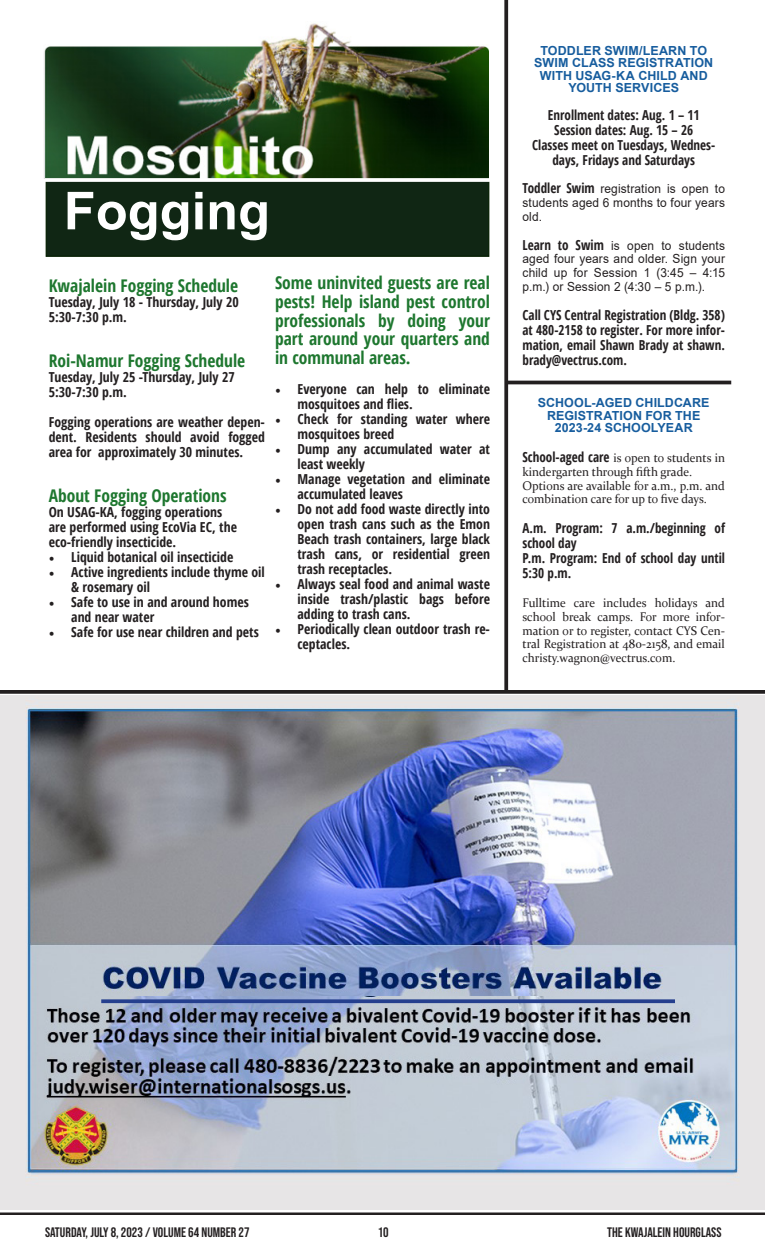
<style>
.page{position:relative;width:765px;height:1260px;background:#fff}
.page>*{position:absolute;margin:0;border:0;box-sizing:border-box;transform-origin:0 0}
.t1{font:700 52.25px "Arial";color:#fff}
.t2{font:700 condensed 17.5px/18.8px "Open Sans";color:#1e772f;text-align:justify}
.t3{font:700 condensed 13.75px/15px "Open Sans";color:#231f20}
.t4{font:700 condensed 13.75px/15px "Open Sans";color:#231f20;scale:.95 1}
.t5{font:13.75px "Bebas Neue";color:#231f20}
.t6{font:12.5px/13.8px "Constantia";color:#231f20;scale:.95 1}
.t7{font:12.5px/13.8px "Arial";letter-spacing:.015em;color:#231f20;text-align:justify;scale:.95 1}
.t8{font:700 12.5px/12.5px "Arial";letter-spacing:.01em;color:#175d9e;text-align:center}
.s1{font-family:"Minion Pro";font-weight:400;font-stretch:normal;font-size:15px}
.s2{font-family:"Open Sans";font-weight:700;font-stretch:condensed;font-size:13.75px}
</style>
<div class="page">
<img style="left:0;top:996px;width:765px;height:214px">
<hr style="left:0;top:1212px;width:765px;height:3px;background:#231f20">
<svg style="left:101px;top:999px;width:574px;height:4px;background:#324a94"></svg>
<img style="left:44px;top:23px;width:445px;height:156px">
<div style="left:46px;top:179px;width:443px;height:78px;background:#102614;border:1px solid #051f02"></div>
<svg style="left:504px;top:0;width:4px;height:690px;background:#373334"></svg>
<img style="left:0;top:695px;width:765px;height:301px">
<hr style="left:507px;top:381px;width:224px;height:3px;background:#231f20">
<svg style="left:0;top:690px;width:765px;height:4px;background:#302c2d"></svg>
<svg style="left:45px;top:178px;width:445px;height:4px;background:#f0f2f0"></svg>
<p class="t1" style="left:64px;top:174px;width:208px">Fogging</p>
<p class="t2" style="left:49px;top:276px;width:191px">Kwajalein Fogging Schedule</p>
<p class="t3" style="left:49px;top:294px;width:192px">Tuesday, July 18 - Thursday, July 20</p>
<p class="t3" style="left:49px;top:309px;width:80px">5:30-7:30 p.m.</p>
<p class="t2" style="left:49px;top:351px;width:198px">Roi-Namur Fogging Schedule</p>
<p class="t3" style="left:49px;top:369px;width:188px">Tuesday, July 25 -Thursday, July 27</p>
<p class="t3" style="left:49px;top:384px;width:80px">5:30-7:30 p.m.</p>
<p class="t3" style="left:49px;top:414px;width:218px;text-align:justify">Fogging operations are weather depen&shy;dent. Residents should avoid fogged area for approximately 30 minutes.</p>
<p class="t2" style="left:49px;top:486px;width:179px">About Fogging Operations</p>
<p class="t3" style="left:49px;top:504px;width:190px">On USAG-KA, fogging operations are performed using EcoVia EC, the eco-friendly insecticide.</p>
<p class="t3" style="left:49px;top:549px;width:186px"><span class="s1">•</span> Liquid botanical oil insecticide</p>
<p class="t3" style="left:71px;top:564px;width:195px;text-indent:-22px"><span class="s1">•</span> Active ingredients include thyme oil &amp; rosemary oil</p>
<p class="t3" style="left:71px;top:594px;width:179px;text-indent:-22px"><span class="s1">•</span> Safe to use in and around homes and near water</p>
<p class="t3" style="left:49px;top:624px;width:212px"><span class="s1">•</span> Safe for use near children and pets</p>
<p class="t2" style="left:275px;top:273px;width:217px">Some uninvited guests are real pests! Help island pest control professionals by doing your part around your quarters and in communal areas.</p>
<p class="t3" style="left:298px;top:381px;width:194px;text-indent:-22px"><span class="s1">•</span> Everyone can help to eliminate mosquitoes and flies.</p>
<p class="t3" style="left:298px;top:411px;width:194px;text-indent:-22px"><span class="s1">•</span> Check for standing water where mosquitoes breed</p>
<p class="t3" style="left:298px;top:441px;width:194px;text-indent:-22px"><span class="s1">•</span> Dump any accumulated water at least weekly</p>
<p class="t3" style="left:298px;top:471px;width:194px;text-indent:-22px"><span class="s1">•</span> Manage vegetation and eliminate accumulated leaves</p>
<p class="t3" style="left:298px;top:501px;width:194px;text-align:justify;text-indent:-22px"><span class="s1">•</span> Do not add food waste directly into open trash cans such as the Emon Beach trash containers, large black trash cans, or residential green trash receptacles.</p>
<p class="t3" style="left:298px;top:576px;width:194px;text-align:justify;text-indent:-22px"><span class="s1">•</span> Always seal food and animal waste inside trash/plastic bags before adding to trash cans.</p>
<p class="t3" style="left:298px;top:621px;width:194px;text-indent:-22px"><span class="s1">•</span> Periodically clean outdoor trash re&shy;ceptacles.</p>
<p class="t8" style="left:534px;top:44px;width:181px">TODDLER SWIM/LEARN TO<br>SWIM CLASS REGISTRATION<br>WITH USAG-KA CHILD AND<br>YOUTH SERVICES</p>
<p class="t4" style="left:548px;top:107px;width:161px">Enrollment dates: Aug. 1 – 11</p>
<p class="t4" style="left:554px;top:122px;width:148px">Session dates: Aug. 15 – 26</p>
<p class="t4" style="left:532px;top:137px;width:194px;text-align:center">Classes meet on Tuesdays, Wednes&shy;days, Fridays and Saturdays</p>
<p class="t7" style="left:522px;top:182px;width:215px"><span class="s2">Toddler Swim</span> registration is open to students aged 6 months to four years old.</p>
<p class="t7" style="left:522px;top:238px;width:215px"><span class="s2">Learn to Swim</span> is open to students aged four years and older. Sign your child up for Session 1 (3:45 – 4:15 p.m.) or Session 2 (4:30 – 5 p.m.).</p>
<p class="t4" style="left:522px;top:307px;width:215px;text-align:justify">Call CYS Central Registration (Bldg. 358) at 480-2158 to register. For more infor&shy;mation, email Shawn Brady at shawn. brady@vectrus.com.</p>
<p class="t8" style="left:538px;top:397px;width:173px">SCHOOL-AGED CHILDCARE<br>REGISTRATION FOR THE</p>
<p class="t8" style="left:555px;top:422px;width:139px">2023-24 SCHOOLYEAR</p>
<p class="t6" style="left:522px;top:451px;width:215px"><span class="s2">School-aged care</span> is open to students in kindergarten through fifth grade.</p>
<p class="t6" style="left:522px;top:478px;width:215px">Options are available for a.m., p.m. and combination care for up to five days.</p>
<p class="t4" style="left:522px;top:521px;width:215px">A.m. Program: 7 a.m./beginning of school day</p>
<p class="t4" style="left:522px;top:551px;width:215px">P.m. Program: End of school day until<br>5:30 p.m.</p>
<p class="t6" style="left:522px;top:596px;width:215px;text-align:justify">Fulltime care includes holidays and school break camps. For more infor&shy;mation or to register, contact CYS Cen&shy;tral Registration at 480-2158, and email christy.wagnon@vectrus.com.</p>
<p class="t5" style="left:45px;top:1225px;width:206px">SATURDAY, JULY 8, 2023 / VOLUME 64 NUMBER 27</p>
<p class="t5" style="left:378px;top:1224px;width:12px">10</p>
<p class="t5" style="left:607px;top:1225px;width:116px">THE KWAJALEIN HOURGLASS</p>
</div>
